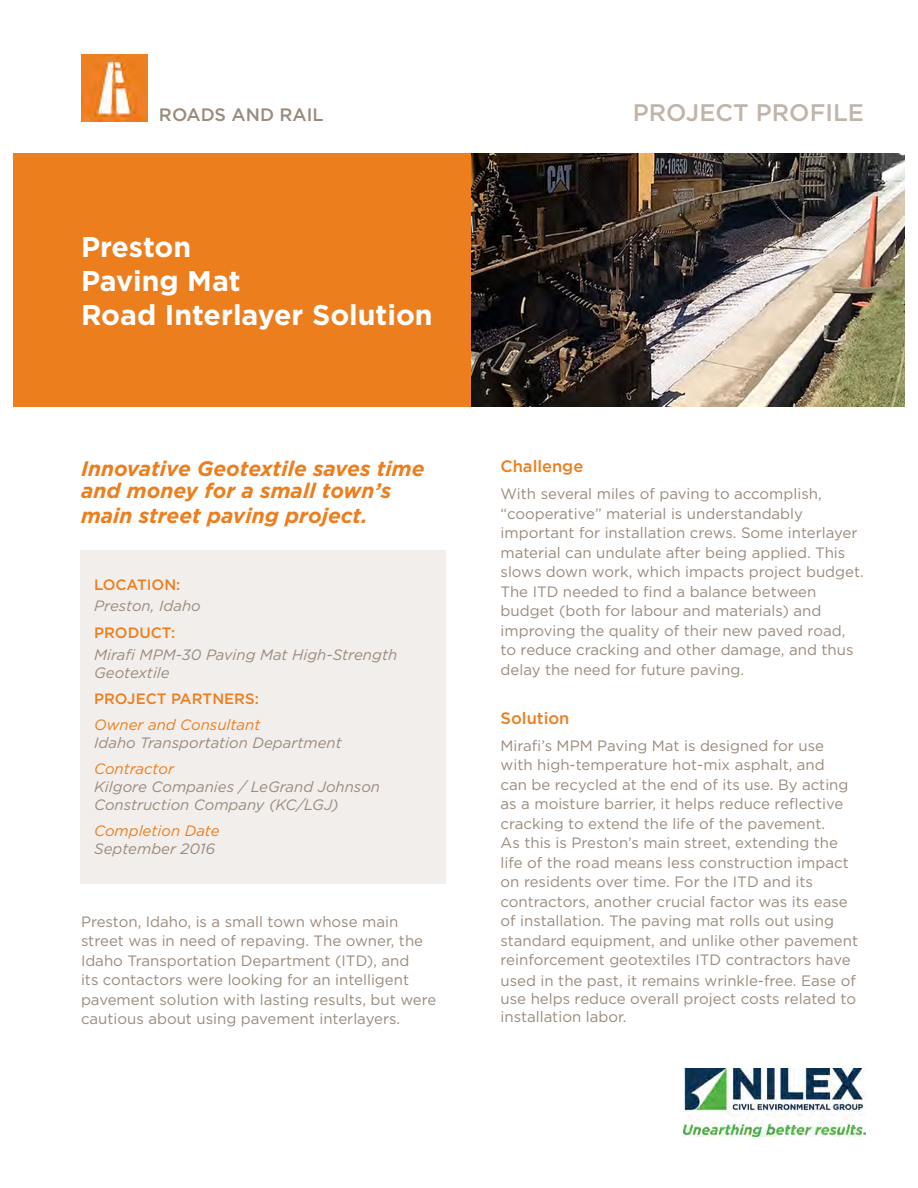
<style>
.page{position:relative;width:918px;height:1188px;background:#fff}
.page>*{position:absolute;margin:0;border:0;box-sizing:border-box;transform-origin:0 0}
.t1{font:700 28.5px/34.2px "Gotham";color:#fff}
.t2{font:500 24px "Gotham";color:#c1b5aa}
.t3{font:italic 700 21px/22.5px "Gotham";color:#ec7e1e}
.t4{font:500 18px "Gotham";color:#9a8b7d}
.t5{font:500 16.5px "Gotham";color:#ec7e1e}
.t6{font:15px/19.5px "Gotham";color:#9a8b7d}
.t7{font:italic 15px/18px "Gotham";color:#9a8b7d}
.t8{font:italic 15px "Gotham";color:#ec7e1e}
.t9{font:500 15px "Gotham";color:#ec7e1e}
</style>
<div class="page">
<img style="left:684px;top:1068px;width:182px;height:69px">
<div style="left:81px;top:550px;width:365px;height:333px;background:#f2eeeb"></div>
<div style="left:14px;top:153px;width:458px;height:253px;background:#ec7e1e"></div>
<img style="left:472px;top:153px;width:432px;height:253px">
<img style="left:81px;top:54px;width:67px;height:67px">
<p class="t4" style="left:159px;top:103px;width:166px">ROADS AND RAIL</p>
<h2 class="t2" style="left:633px;top:97px;width:233px">PROJECT PROFILE</h2>
<h1 class="t1" style="left:81px;top:229px;width:353px">Preston<br>Paving Mat<br>Road Interlayer Solution</h1>
<h3 class="t3" style="left:81px;top:457px;width:345px">Innovative Geotextile saves time and money for a small town’s</h3>
<h3 class="t3" style="left:81px;top:505px;width:288px">main street paving project.</h3>
<p class="t9" style="left:94px;top:575px;width:88px">LOCATION:</p>
<p class="t7" style="left:94px;top:597px;width:108px">Preston, Idaho</p>
<p class="t9" style="left:94px;top:623px;width:83px">PRODUCT:</p>
<p class="t7" style="left:94px;top:645px;width:305px">Mirafi MPM-30 Paving Mat High-Strength<br>Geotextile</p>
<p class="t9" style="left:94px;top:689px;width:166px">PROJECT PARTNERS:</p>
<p class="t8" style="left:94px;top:715px;width:168px">Owner and Consultant</p>
<p class="t7" style="left:94px;top:734px;width:249px">Idaho Transportation Department</p>
<p class="t8" style="left:94px;top:759px;width:81px">Contractor</p>
<p class="t7" style="left:94px;top:777px;width:288px">Kilgore Companies / LeGrand Johnson<br>Construction Company (KC/LGJ)</p>
<p class="t8" style="left:94px;top:821px;width:127px">Completion Date</p>
<p class="t7" style="left:94px;top:839px;width:123px">September 2016</p>
<p class="t6" style="left:81px;top:912px;width:357px">Preston, Idaho, is a small town whose main street was in need of repaving. The owner, the Idaho Transportation Department (ITD), and<br>its contactors were looking for an intelligent pavement solution with lasting results, but were cautious about using pavement interlayers.</p>
<p class="t5" style="left:501px;top:456px;width:84px">Challenge</p>
<p class="t6" style="left:501px;top:484px;width:365px">With several miles of paving to accomplish, “cooperative” material is understandably important for installation crews. Some interlayer material can undulate after being applied. This slows down work, which impacts project budget.<br>The ITD needed to find a balance between budget (both for labour and materials) and improving the quality of their new paved road, to reduce cracking and other damage, and thus delay the need for future paving.</p>
<p class="t5" style="left:501px;top:707px;width:70px">Solution</p>
<p class="t6" style="left:501px;top:736px;width:359px">Mirafi’s MPM Paving Mat is designed for use with high-temperature hot-mix asphalt, and<br>can be recycled at the end of its use. By acting as a moisture barrier, it helps reduce reflective cracking to extend the life of the pavement.<br>As this is Preston’s main street, extending the life of the road means less construction impact on residents over time. For the ITD and its contractors, another crucial factor was its ease of installation. The paving mat rolls out using standard equipment, and unlike other pavement reinforcement geotextiles ITD contractors have</p>
<p class="t6" style="left:501px;top:972px;width:357px;line-height:18px;text-align:justify">used in the past, it remains wrinkle-free. Ease of use helps reduce overall project costs related to installation labor.</p>
</div>
